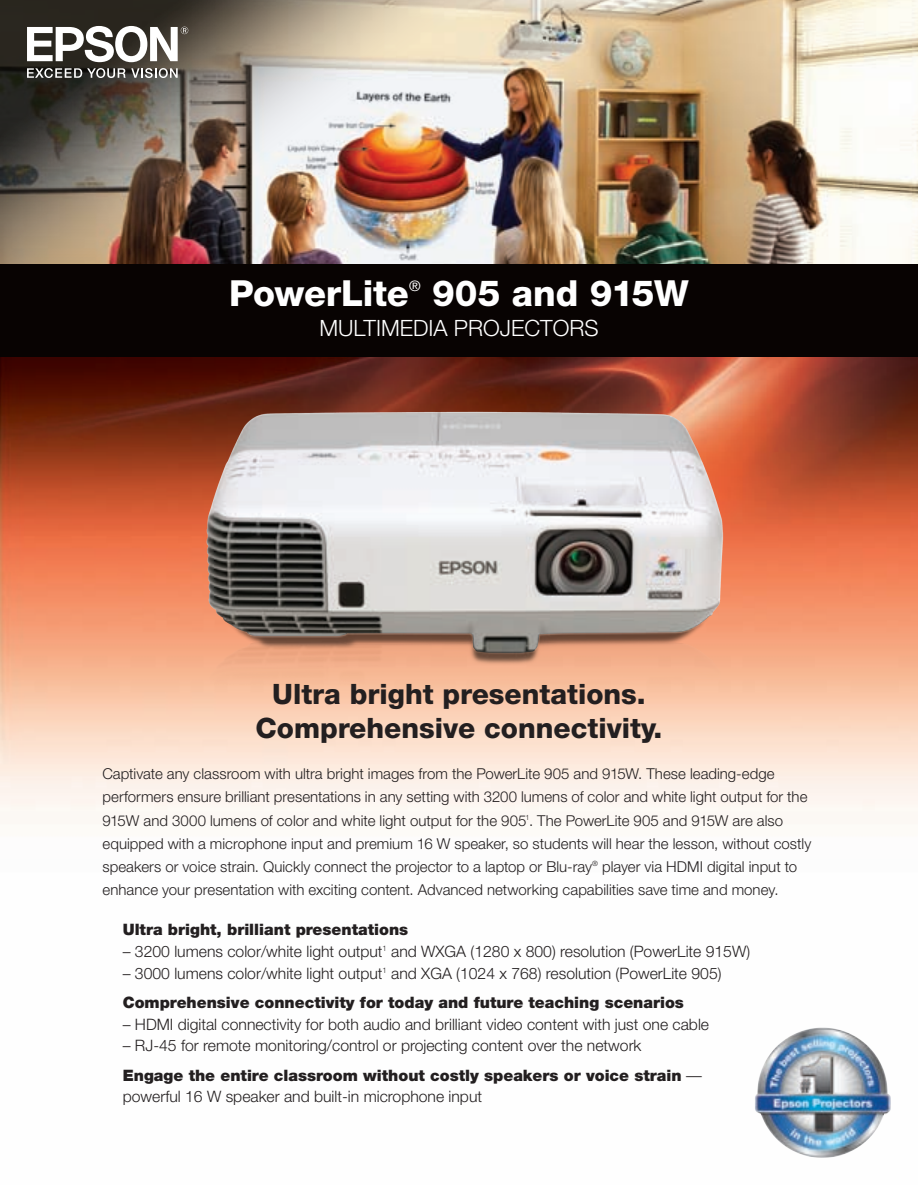
<style>
.page{position:relative;width:918px;height:1188px;background:#fff}
.page>*{position:absolute;margin:0;border:0;box-sizing:border-box;transform-origin:0 0}
.MAIN_PRODUCT_TITLE{font:800 36px "Helvetica Neue";letter-spacing:-.005em;color:#fff}
.MAIN_HEADLINE{font:800 28.2px/33.8px "Helvetica Neue";color:#231f20;text-align:center}
.MAIN_PRODUCT_TITLE_S{font:300 22.5px "Helvetica Neue";color:#fff}
.FRONT_PAGE_INDENT{font:300 15.75px "Helvetica Neue";color:#231f20}
.FRONT_PAGE_INDENT-2{font:900 15.75px/21.8px "Helvetica Neue";color:#231f20}
.MAIN_BODY_COPY{font:300 15px/23.2px "Helvetica Neue";color:#231f20}
.MAIN_PRODUCT_TITLE-2{font:14.55px "Helvetica Neue";color:#fff}
.s1{font-weight:300}
</style>
<div class="page">
<img style="left:0;top:0;width:918px;height:264px">
<img style="left:0;top:357px;width:918px;height:467px">
<div style="left:0;top:264px;width:918px;height:93px;background:#080302"></div>
<svg style="left:27px;top:68px;width:151px;height:10px;background:#767573"></svg>
<svg style="left:27px;top:26px;width:161px;height:36px"></svg>
<img style="left:190px;top:393px;width:551px;height:384px">
<img style="left:755px;top:1027px;width:136px;height:131px">
<p class="MAIN_PRODUCT_TITLE" style="left:229px;top:272px;width:181px">PowerLite</p>
<p class="MAIN_PRODUCT_TITLE-2" style="left:409px;top:277px;width:13px">®</p>
<p class="MAIN_PRODUCT_TITLE" style="left:432px;top:272px;width:258px">905 and 915W</p>
<p class="MAIN_PRODUCT_TITLE_S" style="left:319px;top:314px;width:281px">MULTIMEDIA PROJECTORS</p>
<p class="MAIN_HEADLINE" style="left:256px;top:677px;width:408px">Ultra bright presentations.<br>Comprehensive connectivity.</p>
<p class="MAIN_BODY_COPY" style="left:102px;top:762px;width:710px">Captivate any classroom with ultra bright images from the PowerLite 905 and 915W. These leading-edge performers ensure brilliant presentations in any setting with 3200 lumens of color and white light output for the 915W and 3000 lumens of color and white light output for the 905<sup>1</sup>. The PowerLite 905 and 915W are also equipped with a microphone input and premium 16 W speaker, so students will hear the lesson, without costly speakers or voice strain. Quickly connect the projector to a laptop or Blu-ray<sup>®</sup> player via HDMI digital input to enhance your presentation with exciting content. Advanced networking capabilities save time and money.</p>
<p class="FRONT_PAGE_INDENT-2" style="left:123px;top:918px;width:287px">Ultra bright, brilliant presentations</p>
<p class="FRONT_PAGE_INDENT" style="left:123px;top:942px;width:629px">– 3200 lumens color/white light output<sup>1</sup> and WXGA (1280 x 800) resolution (PowerLite 915W)</p>
<p class="FRONT_PAGE_INDENT" style="left:123px;top:963px;width:600px">– 3000 lumens color/white light output<sup>1</sup> and XGA (1024 x 768) resolution (PowerLite 905)</p>
<p class="FRONT_PAGE_INDENT-2" style="left:123px;top:991px;width:563px">Comprehensive connectivity for today and future teaching scenarios</p>
<p class="FRONT_PAGE_INDENT" style="left:123px;top:1014px;width:588px">– HDMI digital connectivity for both audio and brilliant video content with just one cable</p>
<p class="FRONT_PAGE_INDENT" style="left:123px;top:1036px;width:520px">– RJ-45 for remote monitoring/control or projecting content over the network</p>
<p class="FRONT_PAGE_INDENT-2" style="left:123px;top:1064px;width:581px">Engage the entire classroom without costly speakers or voice strain <span class="s1">— powerful 16 W speaker and built-in microphone input</span></p>
</div>
